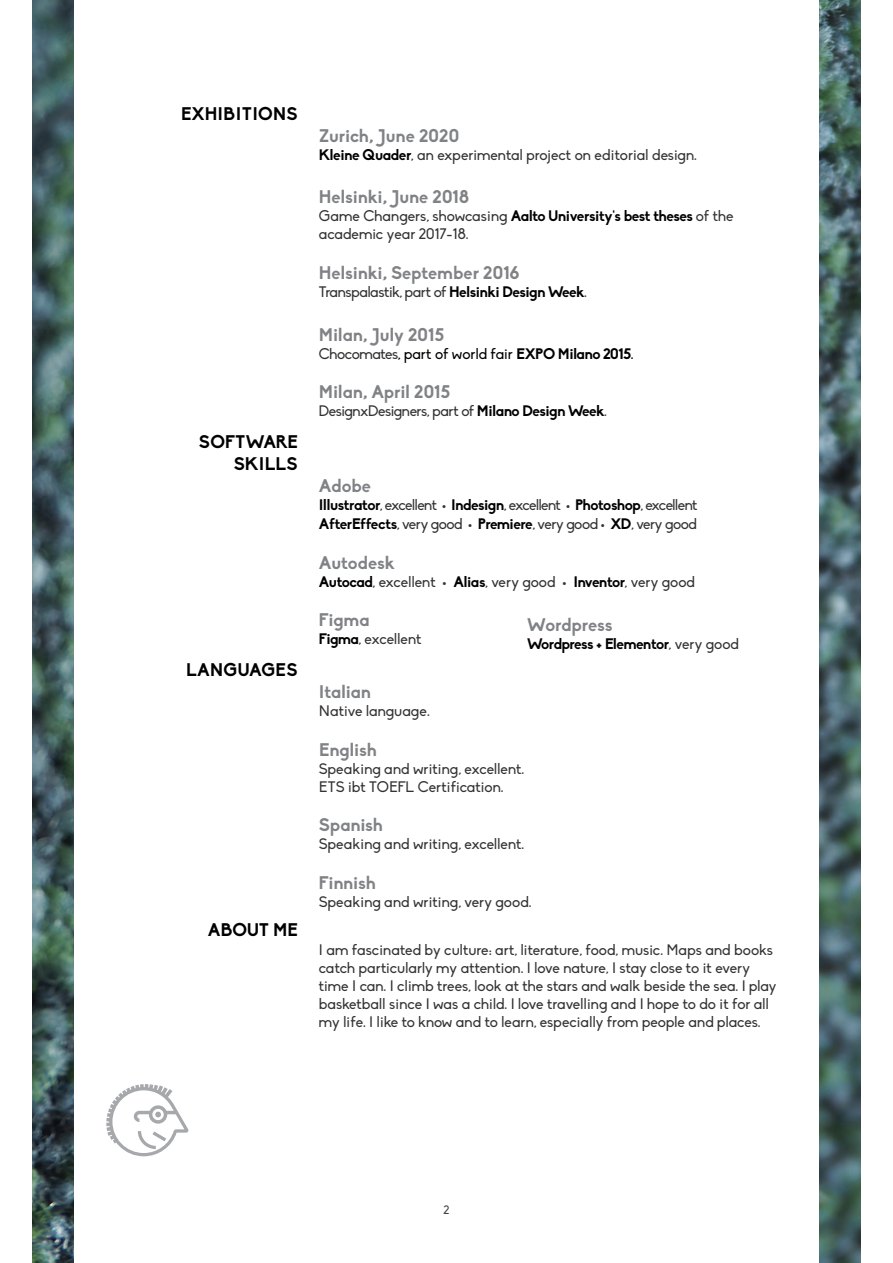
<style>
.page{position:relative;width:893px;height:1263px;background:#fff}
.page>*{position:absolute;margin:0;border:0;box-sizing:border-box;transform-origin:0 0}
.t1{font:700 18px "Biko";color:#808285}
.t2{font:700 18px/21.6px "Biko";color:#000;text-align:right}
.t3{font:15px/18px "Biko";color:#333}
.t4{font:15px/19.5px "Biko";letter-spacing:-.04em;color:#333}
.t5{font:15px "Biko";letter-spacing:-.03em;color:#333}
.t6{font:15px "Biko";letter-spacing:-.015em;color:#000}
.t7{font:700 15px "Biko";letter-spacing:-.035em;color:#000}
.t8{font:12px "Biko";color:#414042}
.s1{font-weight:700;color:#000}
.s2{color:#333}
.s3{font-weight:700}
.s4{font-weight:400;color:#333}
</style>
<div class="page">
<svg style="left:106px;top:1084px;width:83px;height:72px"></svg>
<img style="left:33px;top:1px;width:41px;height:1261px">
<img style="left:819px;top:1px;width:41px;height:1261px">
<p class="t2" style="left:181px;top:103px;width:118px">EXHIBITIONS</p>
<p class="t2" style="left:199px;top:431px;width:100px">SOFTWARE<br>SKILLS</p>
<p class="t2" style="left:186px;top:659px;width:113px">LANGUAGES</p>
<p class="t2" style="left:208px;top:918px;width:91px">ABOUT ME</p>
<p class="t1" style="left:319px;top:125px;width:142px">Zurich, June 2020</p>
<p class="t3" style="left:319px;top:146px;width:380px"><span class="s1">Kleine Quader</span>, an experimental project on editorial design.</p>
<p class="t1" style="left:319px;top:186px;width:152px">Helsinki, June 2018</p>
<p class="t3" style="left:319px;top:207px;width:416px">Game Changers, showcasing <span class="s1">Aalto University's best theses</span> of the academic year 2017-18.</p>
<p class="t1" style="left:319px;top:262px;width:202px">Helsinki, September 2016</p>
<p class="t5" style="left:319px;top:283px;width:269px">Transpalastik, part of <span class="s1">Helsinki Design Week</span>.</p>
<p class="t1" style="left:319px;top:324px;width:127px">Milan, July 2015</p>
<p class="t6" style="left:319px;top:345px;width:316px"><span class="s2">Chocomates</span>, part of world fair <span class="s3">EXPO Milano 2015</span>.</p>
<p class="t1" style="left:319px;top:381px;width:133px">Milan, April 2015</p>
<p class="t5" style="left:319px;top:403px;width:289px">DesignxDesigners, part of <span class="s1">Milano Design Week</span>.</p>
<p class="t1" style="left:319px;top:475px;width:54px">Adobe</p>
<p class="t4" style="left:319px;top:495px;width:380px"><span class="s1">Illustrator</span>, excellent • <span class="s1">Indesign</span>, excellent • <span class="s1">Photoshop</span>, excellent<br><span class="s1">AfterEffects</span>, very good • <span class="s1">Premiere</span>, very good • <span class="s1">XD</span>, very good</p>
<p class="t1" style="left:319px;top:552px;width:77px">Autodesk</p>
<p class="t3" style="left:319px;top:573px;width:378px"><span class="s1">Autocad</span>, excellent • <span class="s1">Alias</span>, very good • <span class="s1">Inventor</span>, very good</p>
<p class="t1" style="left:319px;top:609px;width:52px">Figma</p>
<p class="t3" style="left:319px;top:630px;width:104px"><span class="s1">Figma</span>, excellent</p>
<p class="t1" style="left:527px;top:613px;width:87px">Wordpress</p>
<p class="t7" style="left:527px;top:634px;width:213px">Wordpress + Elementor<span class="s4">, very good</span></p>
<p class="t1" style="left:319px;top:681px;width:53px">Italian</p>
<p class="t3" style="left:319px;top:702px;width:112px">Native language.</p>
<p class="t1" style="left:319px;top:739px;width:59px">English</p>
<p class="t3" style="left:319px;top:760px;width:207px">Speaking and writing, excellent.<br>ETS ibt TOEFL Certification.</p>
<p class="t1" style="left:319px;top:814px;width:65px">Spanish</p>
<p class="t3" style="left:319px;top:835px;width:207px">Speaking and writing, excellent.</p>
<p class="t1" style="left:319px;top:872px;width:58px">Finnish</p>
<p class="t3" style="left:319px;top:893px;width:214px">Speaking and writing, very good.</p>
<p class="t3" style="left:319px;top:941px;width:459px">I am fascinated by culture: art, literature, food, music. Maps and books catch particularly my attention. I love nature, I stay close to it every time I can. I climb trees, look at the stars and walk beside the sea. I play basketball since I was a child. I love travelling and I hope to do it for all my life. I like to know and to learn, especially from people and places.</p>
<p class="t8" style="left:444px;top:1203px;width:7px">2</p>
</div>
